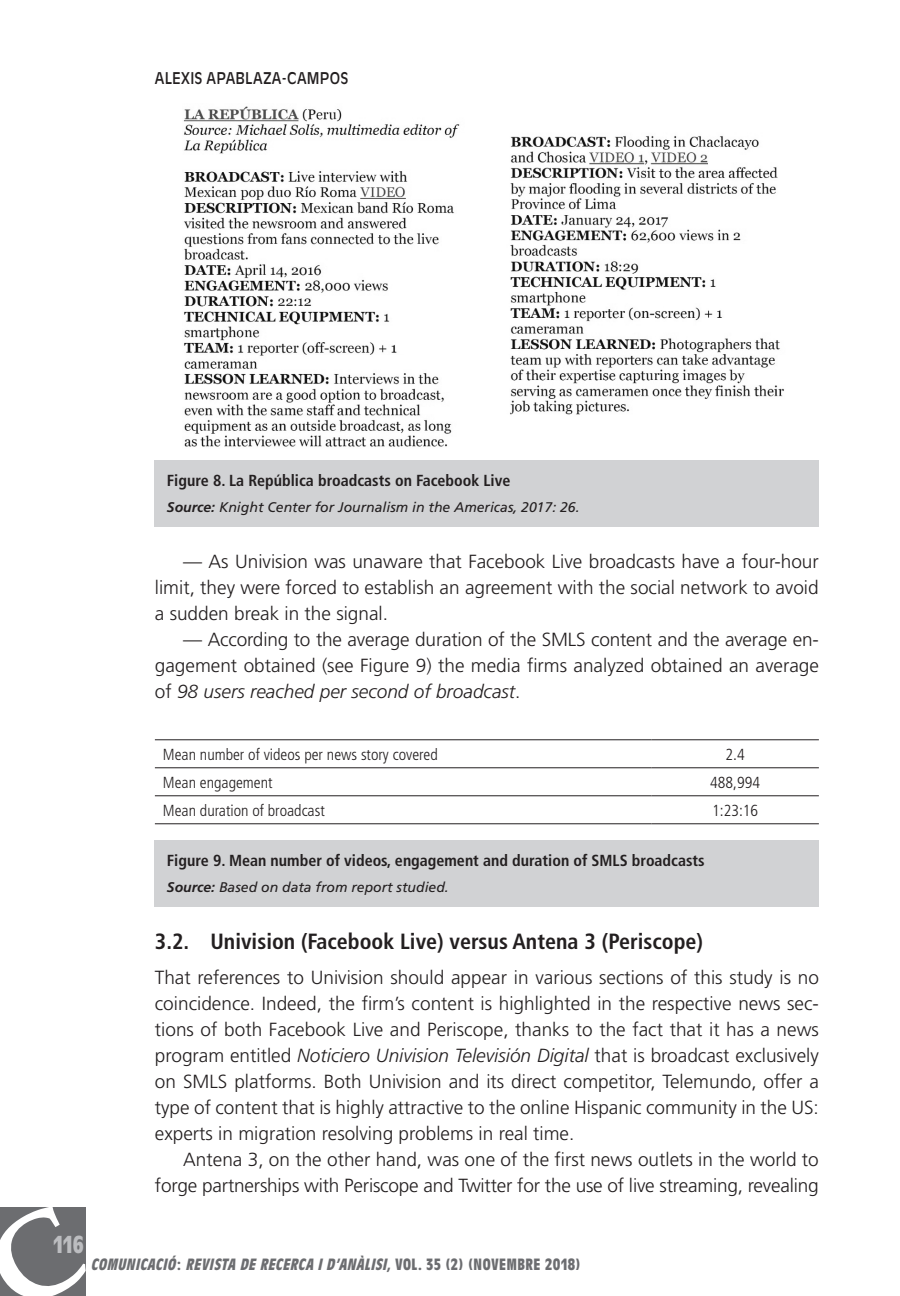
<style>
.page{position:relative;width:900px;height:1296px;background:#fff}
.page>*{position:absolute;margin:0;border:0;box-sizing:border-box;transform-origin:0 0}
.t1{font:700 condensed 24px "Antique Olive";color:#bcbdc0}
._0_Títol_2Nivell{font:700 condensed 22px "Frutiger LT Std";color:#231f20}
._0_Text_Sense{font:300 19px/26px "Frutiger LT Std";color:#231f20;text-align:justify}
._0_Text{font:300 19px/26px "Frutiger LT Std";color:#231f20;text-align:justify}
._0_Figura_Gràfics1{font:700 condensed 16px "Frutiger LT Std";color:#231f20}
._501_TAULA_TEXT{font:300 condensed 16px "Frutiger LT Std";color:#231f20}
.t2{font:italic 700 condensed 16px "Antique Olive";color:#6c6d70}
.t3{font:16px "Antique Olive";letter-spacing:.015em;color:#231f20;scale:.9 1}
._0_NOTAS_grafics2{font:italic 14px "Frutiger LT Std";color:#231f20}
.s1{font-weight:700}
.s2{font-style:italic}
.s3{font-style:normal}
</style>
<div class="page">
<div style="left:155px;top:460px;width:663px;height:66px;background:#d1d2d4"></div>
<img style="left:183px;top:106px;width:601px;height:341px">
<div style="left:155px;top:840px;width:663px;height:67px;background:#d1d2d4"></div>
<hr style="left:155px;top:767px;width:496px;height:1px;background:#231f20">
<hr style="left:651px;top:767px;width:167px;height:1px;background:#231f20">
<hr style="left:155px;top:795px;width:496px;height:1px;background:#231f20">
<hr style="left:651px;top:795px;width:167px;height:1px;background:#231f20">
<hr style="left:155px;top:739px;width:496px;height:1px;background:#231f20">
<hr style="left:651px;top:739px;width:167px;height:1px;background:#231f20">
<hr style="left:155px;top:823px;width:496px;height:1px;background:#231f20">
<hr style="left:651px;top:823px;width:167px;height:1px;background:#231f20">
<div style="left:0;top:1207px;width:86px;height:89px;background:#6c6d70"></div>
<p class="t3" style="left:155px;top:68px;width:215px">ALEXIS APABLAZA-CAMPOS</p>
<p class="_0_Figura_Gràfics1" style="left:167px;top:471px;width:345px">Figure 8. La República broadcasts on Facebook Live</p>
<p class="_0_NOTAS_grafics2" style="left:167px;top:499px;width:414px"><span class="s1">Source:</span> Knight Center for Journalism in the Americas, 2017: 26.</p>
<p class="_0_Text" style="left:155px;top:548px;width:665px;text-indent:28px">— As Univision was unaware that Facebook Live broadcasts have a four-hour limit, they were forced to establish an agreement with the social network to avoid a sudden break in the signal.</p>
<p class="_0_Text" style="left:155px;top:626px;width:665px;text-indent:28px">— According to the average duration of the SMLS content and the average en&shy;gagement obtained (see Figure 9) the media firms analyzed obtained an average of <span class="s2">98 users reached per second of broadcast</span>.</p>
<p class="_501_TAULA_TEXT" style="left:163px;top:745px;width:276px">Mean number of videos per news story covered</p>
<p class="_501_TAULA_TEXT" style="left:725px;top:745px;width:21px">2.4</p>
<p class="_501_TAULA_TEXT" style="left:163px;top:773px;width:111px">Mean engagement</p>
<p class="_501_TAULA_TEXT" style="left:710px;top:773px;width:51px">488,994</p>
<p class="_501_TAULA_TEXT" style="left:163px;top:801px;width:163px">Mean duration of broadcast</p>
<p class="_501_TAULA_TEXT" style="left:711px;top:801px;width:48px">1:23:16</p>
<p class="_0_Figura_Gràfics1" style="left:167px;top:851px;width:539px">Figure 9. Mean number of videos, engagement and duration of SMLS broadcasts</p>
<p class="_0_NOTAS_grafics2" style="left:167px;top:879px;width:283px"><span class="s1">Source:</span> Based on data from report studied.</p>
<p class="t1" style="left:53px;top:1231px;width:32px">116</p>
<p class="_0_Títol_2Nivell" style="left:155px;top:928px;width:549px">3.2. Univision (Facebook Live) versus Antena 3 (Periscope)</p>
<p class="_0_Text_Sense" style="left:155px;top:964px;width:665px">That references to Univision should appear in various sections of this study is no coincidence. Indeed, the firm’s content is highlighted in the respective news sec&shy;tions of both Facebook Live and Periscope, thanks to the fact that it has a news program entitled <span class="s2">Noticiero Univision Televisión Digital</span> that is broadcast exclusively on SMLS platforms. Both Univision and its direct competitor, Telemundo, offer a type of content that is highly attractive to the online Hispanic community in the US: experts in migration resolving problems in real time.</p>
<p class="_0_Text" style="left:155px;top:1146px;width:665px;text-align:right">Antena 3, on the other hand, was one of the first news outlets in the world to forge partnerships with Periscope and Twitter for the use of live streaming, revealing</p>
<p class="t2" style="left:91px;top:1256px;width:491px">COMUNICACIÓ<span class="s3">:</span> REVISTA DE RECERCA I D’ANÀLISI, <span class="s3">V O L . 3 5 ( 2 ) ( N O V E M B R E 2 0 1 8 )</span></p>
</div>
